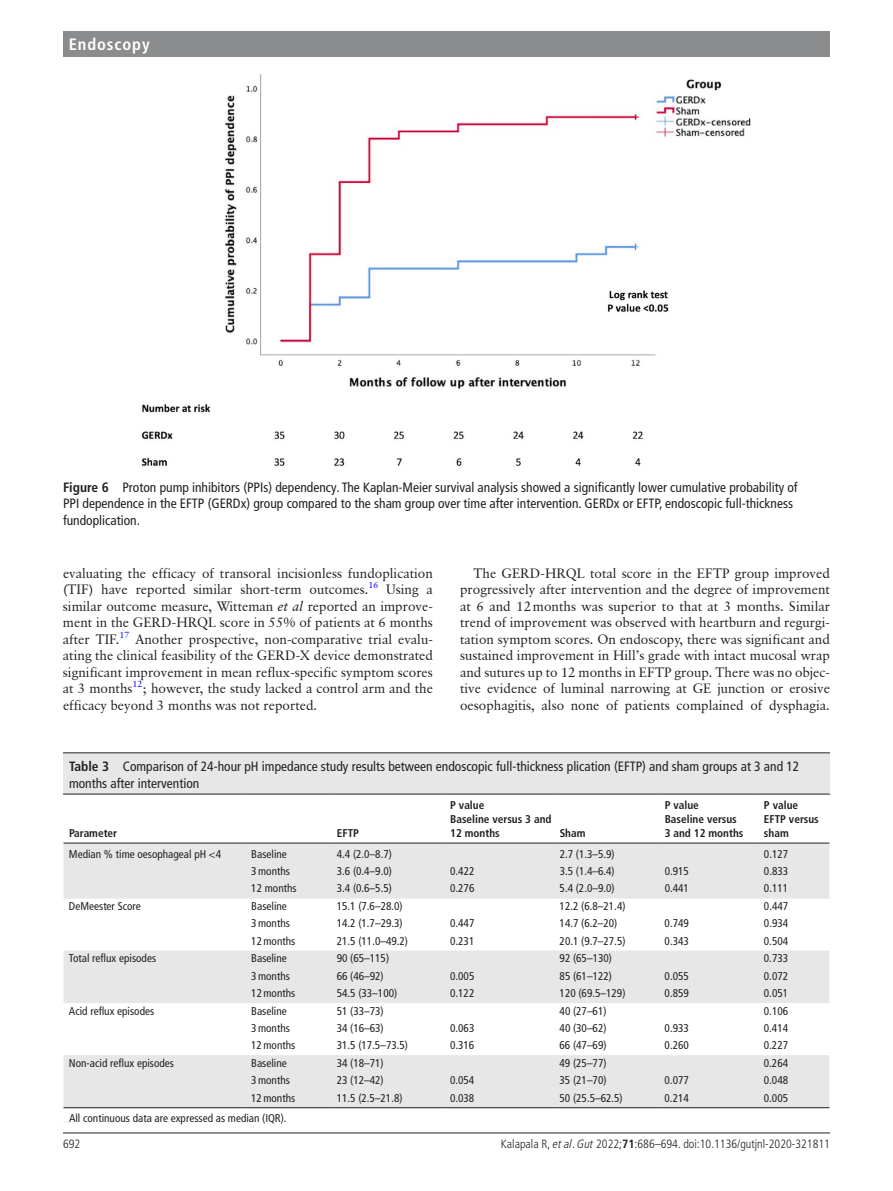
<style>
.page{position:relative;width:893px;height:1191px;background:#fff}
.page>*{position:absolute;margin:0;border:0;box-sizing:border-box;transform-origin:0 0}
.t1{font:700 condensed 16.5px "Frutiger LT Pro";letter-spacing:.055em;color:#fff}
.t2{font:13.5px/16.5px "Classical Garamond BT";color:#231f20;text-align:justify}
.t3{font:condensed 13.5px/16.5px "Frutiger LT Pro";color:#231f20}
.t4{font:300 condensed 12px "Frutiger LT Pro";color:#231f20}
.t5{font:condensed 11.25px "Frutiger LT Pro";color:#231f20}
.t6{font:700 condensed 11.25px/14.2px "Frutiger LT Pro";color:#231f20}
.s1{font-weight:700}
.s2{font-style:italic}
</style>
<div class="page">
<hr style="left:63px;top:1132px;width:767px;height:1px;background:#231f20">
<div style="left:63px;top:31px;width:767px;height:25px;background:#8a8c8e"></div>
<img style="left:141px;top:74px;width:610px;height:392px">
<div style="left:63px;top:753px;width:767px;height:369px;background:#e7e7e7"></div>
<hr style="left:63px;top:752px;width:767px;height:1px;background:#231f20">
<div style="left:64px;top:794px;width:766px;height:328px;background:#fff"></div>
<svg style="left:64px;top:843px;width:766px;height:264px"></svg>
<hr style="left:245px;top:842px;width:86px;height:1px;background:#231f20">
<hr style="left:63px;top:1107px;width:182px;height:1px;background:#231f20">
<hr style="left:63px;top:793px;width:182px;height:1px;background:#231f20">
<hr style="left:245px;top:793px;width:86px;height:1px;background:#231f20">
<hr style="left:63px;top:842px;width:182px;height:1px;background:#231f20">
<hr style="left:331px;top:793px;width:113px;height:1px;background:#231f20">
<hr style="left:331px;top:842px;width:113px;height:1px;background:#231f20">
<hr style="left:444px;top:793px;width:110px;height:1px;background:#231f20">
<hr style="left:444px;top:842px;width:110px;height:1px;background:#231f20">
<hr style="left:554px;top:793px;width:105px;height:1px;background:#231f20">
<hr style="left:554px;top:842px;width:105px;height:1px;background:#231f20">
<hr style="left:659px;top:793px;width:99px;height:1px;background:#231f20">
<hr style="left:659px;top:842px;width:99px;height:1px;background:#231f20">
<hr style="left:758px;top:793px;width:72px;height:1px;background:#231f20">
<hr style="left:758px;top:842px;width:72px;height:1px;background:#231f20">
<hr style="left:245px;top:1107px;width:86px;height:1px;background:#231f20">
<hr style="left:331px;top:1107px;width:113px;height:1px;background:#231f20">
<hr style="left:444px;top:1107px;width:110px;height:1px;background:#231f20">
<hr style="left:554px;top:1107px;width:105px;height:1px;background:#231f20">
<hr style="left:659px;top:1107px;width:99px;height:1px;background:#231f20">
<hr style="left:758px;top:1107px;width:72px;height:1px;background:#231f20">
<hr style="left:63px;top:794px;width:1px;height:49px;background:#fff">
<svg style="left:63px;top:843px;width:1px;height:279px"></svg>
<hr style="left:69px;top:1121px;width:761px;height:1px;background:#fff">
<p class="t1" style="left:69px;top:34px;width:83px">Endoscopy</p>
<p class="t3" style="left:63px;top:479px;width:736px"><span class="s1">Figure 6</span> Proton pump inhibitors (PPIs) dependency. The Kaplan-Meier survival analysis showed a significantly lower cumulative probability of<br>PPI dependence in the EFTP (GERDx) group compared to the sham group over time after intervention. GERDx or EFTP, endoscopic full-thickness fundoplication.</p>
<p class="t2" style="left:63px;top:564px;width:371px">evaluating the efficacy of transoral incisionless fundoplication (TIF) have reported similar short-term outcomes.<sup>16</sup></p>
<p class="t2" style="left:63px;top:581px;width:371px;text-indent:323px">Using a similar outcome measure, Witteman <span class="s2">et al</span> reported an improve&shy;ment in the GERD-HRQL score in 55% of patients at 6 months after TIF.<sup>17</sup> Another prospective, non-comparative trial evalu&shy;ating the clinical feasibility of the GERD-X device demonstrated significant improvement in mean reflux-specific symptom scores at 3 months<sup>12</sup>; however, the study lacked a control arm and the efficacy beyond 3 months was not reported.</p>
<p class="t2" style="left:460px;top:564px;width:371px;text-indent:14px">The GERD-HRQL total score in the EFTP group improved progressively after intervention and the degree of improvement at 6 and 12months was superior to that at 3 months. Similar trend of improvement was observed with heartburn and regurgi&shy;tation symptom scores. On endoscopy, there was significant and sustained improvement in Hill’s grade with intact mucosal wrap and sutures up to 12 months in EFTP group. There was no objec&shy;tive evidence of luminal narrowing at GE junction or erosive oesophagitis, also none of patients complained of dysphagia.</p>
<p class="t3" style="left:69px;top:758px;width:732px"><span class="s1">Table 3</span> Comparison of 24-hour pH impedance study results between endoscopic full-thickness plication (EFTP) and sham groups at 3 and 12 months after intervention</p>
<p class="t6" style="left:69px;top:826px;width:50px">Parameter</p>
<p class="t6" style="left:337px;top:826px;width:24px">EFTP</p>
<p class="t6" style="left:450px;top:797px;width:103px">P value<br>Baseline versus 3 and<br>12 months</p>
<p class="t6" style="left:560px;top:826px;width:27px">Sham</p>
<p class="t6" style="left:665px;top:797px;width:80px">P value<br>Baseline versus<br>3 and 12 months</p>
<p class="t6" style="left:764px;top:797px;width:56px">P value<br>EFTP versus sham</p>
<p class="t5" style="left:69px;top:847px;width:154px">Median % time oesophageal pH &lt;4</p>
<p class="t5" style="left:251px;top:847px;width:37px">Baseline</p>
<p class="t5" style="left:337px;top:847px;width:57px">4.4 (2.0–8.7)</p>
<p class="t5" style="left:560px;top:847px;width:57px">2.7 (1.3–5.9)</p>
<p class="t5" style="left:764px;top:847px;width:26px">0.127</p>
<p class="t5" style="left:251px;top:864px;width:40px">3months</p>
<p class="t5" style="left:337px;top:864px;width:57px">3.6 (0.4–9.0)</p>
<p class="t5" style="left:450px;top:864px;width:26px">0.422</p>
<p class="t5" style="left:560px;top:864px;width:57px">3.5 (1.4–6.4)</p>
<p class="t5" style="left:665px;top:864px;width:26px">0.915</p>
<p class="t5" style="left:764px;top:864px;width:26px">0.833</p>
<p class="t5" style="left:251px;top:882px;width:47px">12 months</p>
<p class="t5" style="left:337px;top:882px;width:57px">3.4 (0.6–5.5)</p>
<p class="t5" style="left:450px;top:882px;width:26px">0.276</p>
<p class="t5" style="left:560px;top:882px;width:57px">5.4 (2.0–9.0)</p>
<p class="t5" style="left:665px;top:882px;width:26px">0.441</p>
<p class="t5" style="left:764px;top:882px;width:26px">0.111</p>
<p class="t5" style="left:69px;top:899px;width:73px">DeMeester Score</p>
<p class="t5" style="left:251px;top:899px;width:37px">Baseline</p>
<p class="t5" style="left:337px;top:899px;width:67px">15.1 (7.6–28.0)</p>
<p class="t5" style="left:560px;top:899px;width:67px">12.2 (6.8–21.4)</p>
<p class="t5" style="left:764px;top:899px;width:26px">0.447</p>
<p class="t5" style="left:251px;top:917px;width:40px">3months</p>
<p class="t5" style="left:337px;top:917px;width:67px">14.2 (1.7–29.3)</p>
<p class="t5" style="left:450px;top:917px;width:26px">0.447</p>
<p class="t5" style="left:560px;top:917px;width:59px">14.7 (6.2–20)</p>
<p class="t5" style="left:665px;top:917px;width:26px">0.749</p>
<p class="t5" style="left:764px;top:917px;width:26px">0.934</p>
<p class="t5" style="left:251px;top:934px;width:46px">12months</p>
<p class="t5" style="left:337px;top:934px;width:73px">21.5 (11.0–49.2)</p>
<p class="t5" style="left:450px;top:934px;width:26px">0.231</p>
<p class="t5" style="left:560px;top:934px;width:67px">20.1 (9.7–27.5)</p>
<p class="t5" style="left:665px;top:934px;width:26px">0.343</p>
<p class="t5" style="left:764px;top:934px;width:26px">0.504</p>
<p class="t5" style="left:69px;top:951px;width:89px">Total reflux episodes</p>
<p class="t5" style="left:251px;top:951px;width:37px">Baseline</p>
<p class="t5" style="left:337px;top:951px;width:54px">90 (65–115)</p>
<p class="t5" style="left:560px;top:951px;width:54px">92 (65–130)</p>
<p class="t5" style="left:764px;top:951px;width:26px">0.733</p>
<p class="t5" style="left:251px;top:969px;width:40px">3months</p>
<p class="t5" style="left:337px;top:969px;width:48px">66 (46–92)</p>
<p class="t5" style="left:450px;top:969px;width:26px">0.005</p>
<p class="t5" style="left:560px;top:969px;width:54px">85 (61–122)</p>
<p class="t5" style="left:665px;top:969px;width:26px">0.055</p>
<p class="t5" style="left:764px;top:969px;width:26px">0.072</p>
<p class="t5" style="left:251px;top:986px;width:46px">12months</p>
<p class="t5" style="left:337px;top:986px;width:62px">54.5 (33–100)</p>
<p class="t5" style="left:450px;top:986px;width:26px">0.122</p>
<p class="t5" style="left:560px;top:986px;width:67px">120 (69.5–129)</p>
<p class="t5" style="left:665px;top:986px;width:26px">0.859</p>
<p class="t5" style="left:764px;top:986px;width:26px">0.051</p>
<p class="t5" style="left:69px;top:1004px;width:87px">Acid reflux episodes</p>
<p class="t5" style="left:251px;top:1004px;width:37px">Baseline</p>
<p class="t5" style="left:337px;top:1004px;width:48px">51 (33–73)</p>
<p class="t5" style="left:560px;top:1004px;width:48px">40 (27–61)</p>
<p class="t5" style="left:764px;top:1004px;width:26px">0.106</p>
<p class="t5" style="left:251px;top:1021px;width:40px">3months</p>
<p class="t5" style="left:337px;top:1021px;width:48px">34 (16–63)</p>
<p class="t5" style="left:450px;top:1021px;width:26px">0.063</p>
<p class="t5" style="left:560px;top:1021px;width:48px">40 (30–62)</p>
<p class="t5" style="left:665px;top:1021px;width:26px">0.933</p>
<p class="t5" style="left:764px;top:1021px;width:26px">0.414</p>
<p class="t5" style="left:251px;top:1039px;width:46px">12months</p>
<p class="t5" style="left:337px;top:1039px;width:73px">31.5 (17.5–73.5)</p>
<p class="t5" style="left:450px;top:1039px;width:26px">0.316</p>
<p class="t5" style="left:560px;top:1039px;width:48px">66 (47–69)</p>
<p class="t5" style="left:665px;top:1039px;width:26px">0.260</p>
<p class="t5" style="left:764px;top:1039px;width:26px">0.227</p>
<p class="t5" style="left:69px;top:1056px;width:107px">Non-acid reflux episodes</p>
<p class="t5" style="left:251px;top:1056px;width:37px">Baseline</p>
<p class="t5" style="left:337px;top:1056px;width:48px">34 (18–71)</p>
<p class="t5" style="left:560px;top:1056px;width:48px">49 (25–77)</p>
<p class="t5" style="left:764px;top:1056px;width:26px">0.264</p>
<p class="t5" style="left:251px;top:1073px;width:40px">3months</p>
<p class="t5" style="left:337px;top:1073px;width:48px">23 (12–42)</p>
<p class="t5" style="left:450px;top:1073px;width:26px">0.054</p>
<p class="t5" style="left:560px;top:1073px;width:48px">35 (21–70)</p>
<p class="t5" style="left:665px;top:1073px;width:26px">0.077</p>
<p class="t5" style="left:764px;top:1073px;width:26px">0.048</p>
<p class="t5" style="left:251px;top:1091px;width:46px">12months</p>
<p class="t5" style="left:337px;top:1091px;width:67px">11.5 (2.5–21.8)</p>
<p class="t5" style="left:450px;top:1091px;width:26px">0.038</p>
<p class="t5" style="left:560px;top:1091px;width:65px">50 (25.5–62.5)</p>
<p class="t5" style="left:665px;top:1091px;width:26px">0.214</p>
<p class="t5" style="left:764px;top:1091px;width:26px">0.005</p>
<p class="t5" style="left:69px;top:1111px;width:219px">All continuous data are expressed as median (IQR).</p>
<p class="t4" style="left:63px;top:1136px;width:19px">692</p>
<p class="t4" style="left:501px;top:1136px;width:331px">Kalapala R, <span class="s2">et al</span>. <span class="s2">Gut</span> 2022;<span class="s1">71</span>:686–694. doi:10.1136/gutjnl-2020-321811</p>
</div>
